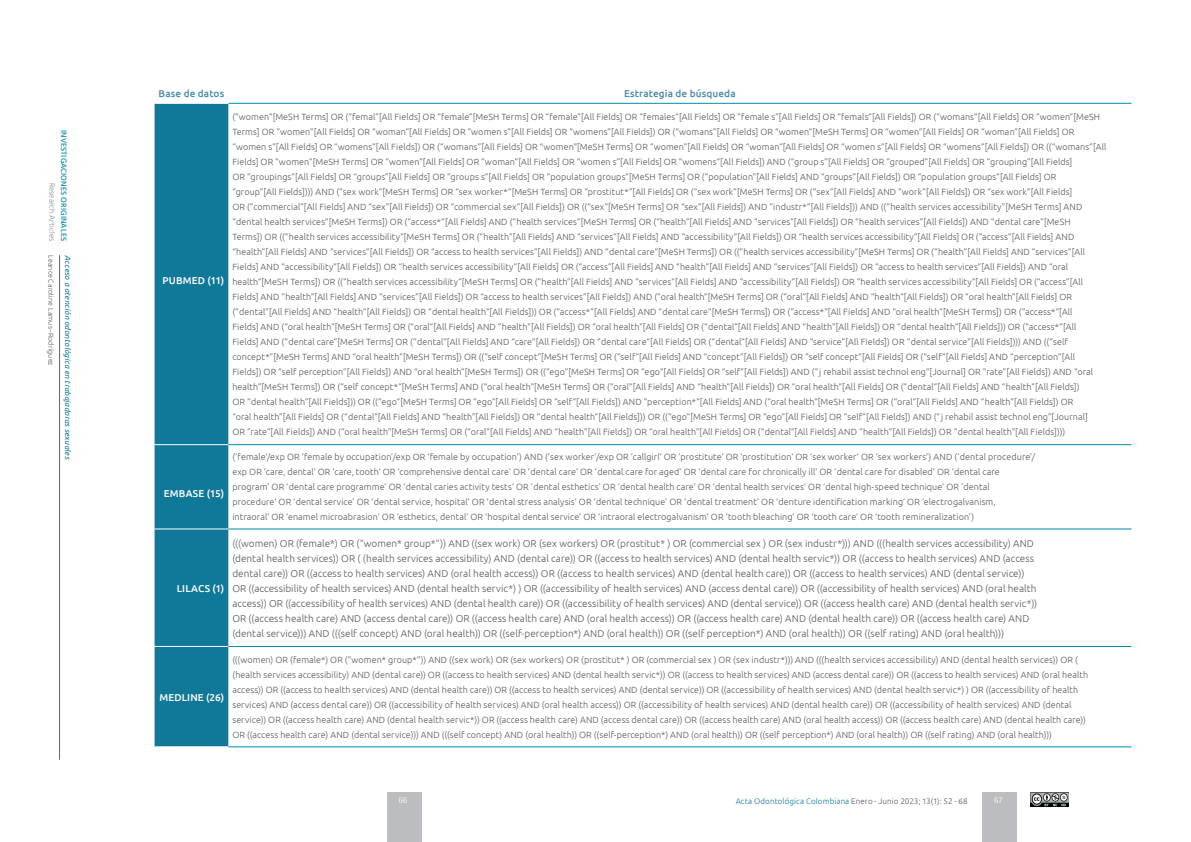
<style>
.page{position:relative;width:1191px;height:842px;background:#fff}
.page>*{position:absolute;margin:0;border:0;box-sizing:border-box;transform-origin:0 0}
.t1{font:300 10px/15px "Ubuntu";letter-spacing:.005em;color:#57585a}
.t2{font:500 10px "Ubuntu";letter-spacing:.015em;color:#fff}
.t3{font:500 10px "Ubuntu";letter-spacing:.015em;color:#4e8ca8}
.t4{font:300 9px/15px "Ubuntu";letter-spacing:.01em;color:#57585a}
.t5{font:300 9px "Rotis Semi Sans Std";color:#fff}
.t6{font:300 8px "Ubuntu";letter-spacing:.015em;color:#107999}
.t7{font:italic 8px "Ubuntu";letter-spacing:.015em;color:#107999}
.t8{font:500 8px "Hind";letter-spacing:.015em;color:#008cac}
.t9{font:300 8px "Hind";letter-spacing:.01em;color:#898e92}
.t10{font:300 7px "Ubuntu";letter-spacing:.02em;color:#57585a}
.s1{color:#57585a}
.s2{color:#6a6b6e}
.s3{color:#505457}
</style>
<div class="page">
<img style="left:1030px;top:793px;width:38px;height:13px">
<hr style="left:59px;top:255px;width:1px;height:505px;background:#008cac">
<div style="left:386px;top:793px;width:35px;height:49px;background:#bcbdc0"></div>
<div style="left:982px;top:793px;width:35px;height:49px;background:#bcbdc0"></div>
<div style="left:155px;top:104px;width:73px;height:643px;background:#107999"></div>
<hr style="left:155px;top:444px;width:73px;height:1px;background:#fff">
<hr style="left:155px;top:529px;width:73px;height:1px;background:#fff">
<hr style="left:155px;top:646px;width:73px;height:1px;background:#fff">
<hr style="left:228px;top:444px;width:903px;height:1px;background:#008cac">
<hr style="left:228px;top:529px;width:903px;height:1px;background:#008cac">
<hr style="left:228px;top:646px;width:903px;height:1px;background:#008cac">
<hr style="left:228px;top:747px;width:903px;height:1px;background:#008cac">
<hr style="left:228px;top:103px;width:903px;height:1px;background:#008cac">
<p class="t8" style="left:69px;top:130px;width:113px;rotate:90deg">INVESTIGACIONES ORIGINALES</p>
<p class="t9" style="left:57px;top:183px;width:60px;rotate:90deg">Research Articles</p>
<p class="t10" style="left:55px;top:255px;width:112px;rotate:90deg">Leance Caroline Lamus–Rodríguez</p>
<p class="t7" style="left:73px;top:255px;width:206px;rotate:90deg">Acceso a atención odontológica en trabajadoras sexuales</p>
<p class="t3" style="left:159px;top:87px;width:67px">Base de datos</p>
<p class="t3" style="left:624px;top:87px;width:113px">Estrategia de búsqueda</p>
<p class="t2" style="left:163px;top:275px;width:63px">PUBMED (11)</p>
<p class="t2" style="left:164px;top:487px;width:62px">EMBASE (15)</p>
<p class="t2" style="left:177px;top:582px;width:49px">LILACS (1)</p>
<p class="t2" style="left:159px;top:691px;width:66px">MEDLINE (26)</p>
<p class="t4" style="left:232px;top:109px;width:875px">(“women”[MeSH Terms] OR (“femal”[All Fields] OR “female”[MeSH Terms] OR “female”[All Fields] OR “females”[All Fields] OR “female s”[All Fields] OR “femals”[All Fields]) OR (“womans”[All Fields] OR “women”[MeSH Terms] OR “women”[All Fields] OR “woman”[All Fields] OR “women s”[All Fields] OR “womens”[All Fields]) OR (“womans”[All Fields] OR “women”[MeSH Terms] OR “women”[All Fields] OR “woman”[All Fields] OR “women s”[All Fields] OR “womens”[All Fields]) OR (“womans”[All Fields] OR “women”[MeSH Terms] OR “women”[All Fields] OR “woman”[All Fields] OR “women s”[All Fields] OR “womens”[All Fields]) OR ((“womans”[All Fields] OR “women”[MeSH Terms] OR “women”[All Fields] OR “woman”[All Fields] OR “women s”[All Fields] OR “womens”[All Fields]) AND (“group s”[All Fields] OR “grouped”[All Fields] OR “grouping”[All Fields]<br>OR “groupings”[All Fields] OR “groups”[All Fields] OR “groups s”[All Fields] OR “population groups”[MeSH Terms] OR (“population”[All Fields] AND “groups”[All Fields]) OR “population groups”[All Fields] OR<br>“group”[All Fields]))) AND (“sex work”[MeSH Terms] OR “sex worker*”[MeSH Terms] OR “prostitut*”[All Fields] OR (“sex work”[MeSH Terms] OR (“sex”[All Fields] AND “work”[All Fields]) OR “sex work”[All Fields]<br>OR (“commercial”[All Fields] AND “sex”[All Fields]) OR “commercial sex”[All Fields]) OR ((“sex”[MeSH Terms] OR “sex”[All Fields]) AND “industr*”[All Fields])) AND ((“health services accessibility”[MeSH Terms] AND “dental health services”[MeSH Terms]) OR (“access*”[All Fields] AND (“health services”[MeSH Terms] OR (“health”[All Fields] AND “services”[All Fields]) OR “health services”[All Fields]) AND “dental care”[MeSH<br>Terms]) OR ((“health services accessibility”[MeSH Terms] OR (“health”[All Fields] AND “services”[All Fields] AND “accessibility”[All Fields]) OR “health services accessibility”[All Fields] OR (“access”[All Fields] AND “health”[All Fields] AND “services”[All Fields]) OR “access to health services”[All Fields]) AND “dental care”[MeSH Terms]) OR ((“health services accessibility”[MeSH Terms] OR (“health”[All Fields] AND “services”[All Fields] AND “accessibility”[All Fields]) OR “health services accessibility”[All Fields] OR (“access”[All Fields] AND “health”[All Fields] AND “services”[All Fields]) OR “access to health services”[All Fields]) AND “oral health”[MeSH Terms]) OR ((“health services accessibility”[MeSH Terms] OR (“health”[All Fields] AND “services”[All Fields] AND “accessibility”[All Fields]) OR “health services accessibility”[All Fields] OR (“access”[All Fields] AND “health”[All Fields] AND “services”[All Fields]) OR “access to health services”[All Fields]) AND (“oral health”[MeSH Terms] OR (“oral”[All Fields] AND “health”[All Fields]) OR “oral health”[All Fields] OR (“dental”[All Fields] AND “health”[All Fields]) OR “dental health”[All Fields])) OR (“access*”[All Fields] AND “dental care”[MeSH Terms]) OR (“access*”[All Fields] AND “oral health”[MeSH Terms]) OR (“access*”[All<br>Fields] AND (“oral health”[MeSH Terms] OR (“oral”[All Fields] AND “health”[All Fields]) OR “oral health”[All Fields] OR (“dental”[All Fields] AND “health”[All Fields]) OR “dental health”[All Fields])) OR (“access*”[All<br>Fields] AND (“dental care”[MeSH Terms] OR (“dental”[All Fields] AND “care”[All Fields]) OR “dental care”[All Fields] OR (“dental”[All Fields] AND “service”[All Fields]) OR “dental service”[All Fields]))) AND ((“self concept*”[MeSH Terms] AND “oral health”[MeSH Terms]) OR ((“self concept”[MeSH Terms] OR (“self”[All Fields] AND “concept”[All Fields]) OR “self concept”[All Fields] OR (“self”[All Fields] AND “perception”[All Fields]) OR “self perception”[All Fields]) AND “oral health”[MeSH Terms]) OR ((“ego”[MeSH Terms] OR “ego”[All Fields] OR “self”[All Fields]) AND (“j rehabil assist technol eng”[Journal] OR “rate”[All Fields]) AND “oral health”[MeSH Terms]) OR (“self concept*”[MeSH Terms] AND (“oral health”[MeSH Terms] OR (“oral”[All Fields] AND “health”[All Fields]) OR “oral health”[All Fields] OR (“dental”[All Fields] AND “health”[All Fields])<br>OR “dental health”[All Fields])) OR ((“ego”[MeSH Terms] OR “ego”[All Fields] OR “self”[All Fields]) AND “perception*”[All Fields] AND (“oral health”[MeSH Terms] OR (“oral”[All Fields] AND “health”[All Fields]) OR<br>“oral health”[All Fields] OR (“dental”[All Fields] AND “health”[All Fields]) OR “dental health”[All Fields])) OR ((“ego”[MeSH Terms] OR “ego”[All Fields] OR “self”[All Fields]) AND (“j rehabil assist technol eng”[Journal]<br>OR “rate”[All Fields]) AND (“oral health”[MeSH Terms] OR (“oral”[All Fields] AND “health”[All Fields]) OR “oral health”[All Fields] OR (“dental”[All Fields] AND “health”[All Fields]) OR “dental health”[All Fields])))</p>
<p class="t4" style="left:232px;top:449px;width:804px">(‘female’/exp OR ‘female by occupation’/exp OR ‘female by occupation’) AND (‘sex worker’/exp OR ‘callgirl’ OR ‘prostitute’ OR ‘prostitution’ OR ‘sex worker’ OR ‘sex workers’) AND (‘dental procedure’/ exp OR ‘care, dental’ OR ‘care, tooth’ OR ‘comprehensive dental care’ OR ‘dental care’ OR ‘dental care for aged’ OR ‘dental care for chronically ill’ OR ‘dental care for disabled’ OR ‘dental care program’ OR ‘dental care programme’ OR ‘dental caries activity tests’ OR ‘dental esthetics’ OR ‘dental health care’ OR ‘dental health services’ OR ‘dental high-speed technique’ OR ‘dental procedure’ OR ‘dental service’ OR ‘dental service, hospital’ OR ‘dental stress analysis’ OR ‘dental technique’ OR ‘dental treatment’ OR ‘denture identification marking’ OR ‘electrogalvanism, intraoral’ OR ‘enamel microabrasion’ OR ‘esthetics, dental’ OR ‘hospital dental service’ OR ‘intraoral electrogalvanism’ OR ‘tooth bleaching’ OR ‘tooth care’ OR ‘tooth remineralization’)</p>
<p class="t1" style="left:232px;top:535px;width:806px">(((women) OR (female*) OR (“women* group*”)) AND ((sex work) OR (sex workers) OR (prostitut* ) OR (commercial sex ) OR (sex industr*))) AND (((health services accessibility) AND (dental health services)) OR ( (health services accessibility) AND (dental care)) OR ((access to health services) AND (dental health servic*)) OR ((access to health services) AND (access dental care)) OR ((access to health services) AND (oral health access)) OR ((access to health services) AND (dental health care)) OR ((access to health services) AND (dental service))<br>OR ((accessibility of health services) AND (dental health servic*) ) OR ((accessibility of health services) AND (access dental care)) OR ((accessibility of health services) AND (oral health access)) OR ((accessibility of health services) AND (dental health care)) OR ((accessibility of health services) AND (dental service)) OR ((access health care) AND (dental health servic*))<br>OR ((access health care) AND (access dental care)) OR ((access health care) AND (oral health access)) OR ((access health care) AND (dental health care)) OR ((access health care) AND (dental service))) AND (((self concept) AND (oral health)) OR ((self-perception*) AND (oral health)) OR ((self perception*) AND (oral health)) OR ((self rating) AND (oral health)))</p>
<p class="t4" style="left:232px;top:652px;width:857px">(((women) OR (female*) OR (“women* group*”)) AND ((sex work) OR (sex workers) OR (prostitut* ) OR (commercial sex ) OR (sex industr*))) AND (((health services accessibility) AND (dental health services)) OR ( (health services accessibility) AND (dental care)) OR ((access to health services) AND (dental health servic*)) OR ((access to health services) AND (access dental care)) OR ((access to health services) AND (oral health access)) OR ((access to health services) AND (dental health care)) OR ((access to health services) AND (dental service)) OR ((accessibility of health services) AND (dental health servic*) ) OR ((accessibility of health services) AND (access dental care)) OR ((accessibility of health services) AND (oral health access)) OR ((accessibility of health services) AND (dental health care)) OR ((accessibility of health services) AND (dental service)) OR ((access health care) AND (dental health servic*)) OR ((access health care) AND (access dental care)) OR ((access health care) AND (oral health access)) OR ((access health care) AND (dental health care))<br>OR ((access health care) AND (dental service))) AND (((self concept) AND (oral health)) OR ((self-perception*) AND (oral health)) OR ((self perception*) AND (oral health)) OR ((self rating) AND (oral health)))</p>
<p class="t5" style="left:398px;top:795px;width:10px">66</p>
<p class="t6" style="left:735px;top:796px;width:233px">Acta Odontológica Colombiana <span class="s1">Enero - Junio 2023; 13(1)</span><span class="s2">:</span> <span class="s3">52 - 68</span></p>
<p class="t5" style="left:994px;top:795px;width:10px">67</p>
</div>
